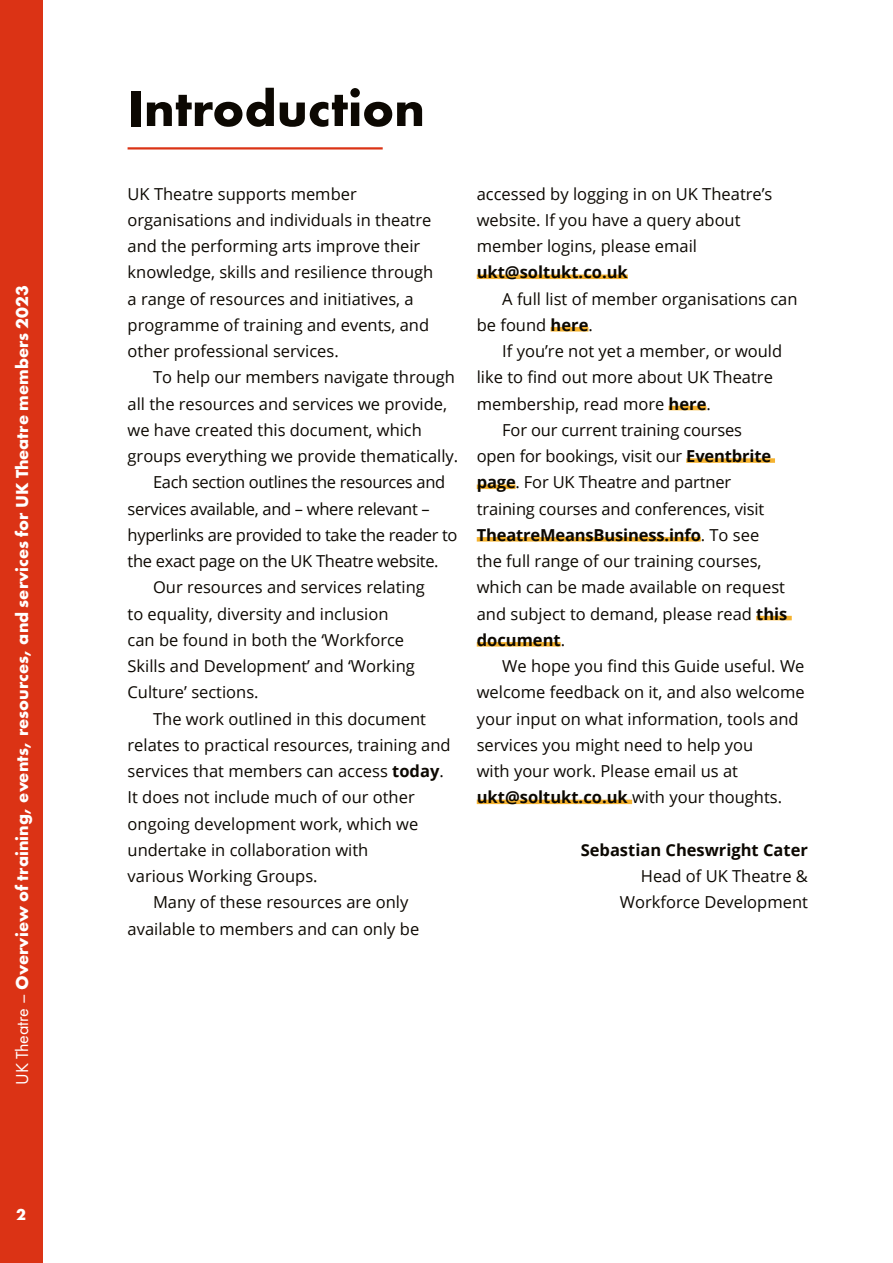
<style>
.page{position:relative;width:893px;height:1263px;background:#fff}
.page>*{position:absolute;margin:0;border:0;box-sizing:border-box;transform-origin:0 0}
.t1{font:700 52.5px "Futura PT";color:#0c0802}
.t2{font:700 18px "Futura PT";color:#fff}
.t3{font:16.5px/26.2px "Open Sans";color:#0c0802}
.t4{font:16.5px "Open Sans";letter-spacing:-.02em;color:#0c0802}
.t5{font:700 16.5px "Open Sans";color:#0c0802}
.t6{font:700 16.5px "Futura PT";color:#fff}
.s1{font-weight:400}
.s2{font-weight:700}
</style>
<div class="page">
<div style="left:0;top:0;width:43px;height:1263px;background:#db3315"></div>
<hr style="left:128px;top:147px;width:255px;height:3px;background:#db3315">
<hr style="left:477px;top:275px;width:151px;height:4px;background:#f5b330">
<div style="left:551px;top:327px;width:37px;height:5px;background:#f5b330"></div>
<hr style="left:669px;top:406px;width:37px;height:4px;background:#f5b330">
<div style="left:686px;top:458px;width:89px;height:5px;background:#f5b330"></div>
<hr style="left:477px;top:485px;width:39px;height:4px;background:#f5b330">
<div style="left:477px;top:537px;width:224px;height:5px;background:#f5b330"></div>
<hr style="left:756px;top:616px;width:36px;height:4px;background:#f5b330">
<div style="left:477px;top:642px;width:84px;height:5px;background:#f5b330"></div>
<hr style="left:477px;top:800px;width:155px;height:4px;background:#f5b330">
<p class="t2" style="left:11px;top:1085px;width:801px;rotate:-90deg"><span class="s1">UK Theatre –</span> Overview of training, events, resources, and services for UK Theatre members 2023</p>
<p class="t6" style="left:16px;top:1204px;width:11px">2</p>
<h1 class="t1" style="left:128px;top:75px;width:299px">Introduction</h1>
<p class="t3" style="left:128px;top:180px;width:307px">UK Theatre supports member organisations and individuals in theatre and the performing arts improve their knowledge, skills and resilience through a range of resources and initiatives, a programme of training and events, and other professional services.</p>
<p class="t3" style="left:153px;top:364px;width:303px">To help our members navigate through</p>
<p class="t3" style="left:128px;top:390px;width:321px">all the resources and services we provide,</p>
<p class="t3" style="left:128px;top:416px;width:296px">we have created this document, which</p>
<p class="t3" style="left:128px;top:442px;width:332px">groups everything we provide thematically.</p>
<p class="t4" style="left:153px;top:471px;width:294px">Each section outlines the resources and</p>
<p class="t4" style="left:128px;top:497px;width:304px">services available, and – where relevant –</p>
<p class="t4" style="left:128px;top:523px;width:331px">hyperlinks are provided to take the reader to</p>
<p class="t4" style="left:128px;top:550px;width:313px">the exact page on the UK Theatre website.</p>
<p class="t3" style="left:153px;top:574px;width:273px">Our resources and services relating</p>
<p class="t3" style="left:128px;top:600px;width:262px">to equality, diversity and inclusion</p>
<p class="t3" style="left:128px;top:626px;width:278px">can be found in both the ‘Workforce</p>
<p class="t3" style="left:128px;top:652px;width:289px">Skills and Development’ and ‘Working</p>
<p class="t3" style="left:128px;top:679px;width:133px">Culture’ sections.</p>
<p class="t3" style="left:153px;top:705px;width:274px">The work outlined in this document</p>
<p class="t3" style="left:128px;top:731px;width:325px">relates to practical resources, training and</p>
<p class="t3" style="left:128px;top:757px;width:318px">services that members can access <span class="s2">today</span>.</p>
<p class="t3" style="left:128px;top:784px;width:289px">It does not include much of our other</p>
<p class="t3" style="left:128px;top:810px;width:292px">ongoing development work, which we</p>
<p class="t3" style="left:128px;top:836px;width:242px">undertake in collaboration with</p>
<p class="t3" style="left:128px;top:863px;width:192px">various Working Groups.</p>
<p class="t3" style="left:153px;top:889px;width:257px">Many of these resources are only</p>
<p class="t3" style="left:128px;top:915px;width:293px">available to members and can only be</p>
<p class="t3" style="left:477px;top:180px;width:297px">accessed by logging in on UK Theatre’s website. If you have a query about member logins, please email</p>
<p class="t5" style="left:477px;top:261px;width:153px">ukt@soltukt.co.uk</p>
<p class="t3" style="left:477px;top:285px;width:322px;text-indent:26px">A full list of member organisations can be found <span class="s2">here</span>.</p>
<p class="t3" style="left:502px;top:337px;width:281px">If you’re not yet a member, or would</p>
<p class="t3" style="left:477px;top:364px;width:298px">like to find out more about UK Theatre</p>
<p class="t3" style="left:477px;top:390px;width:236px">membership, read more <span class="s2">here</span>.</p>
<p class="t3" style="left:502px;top:416px;width:241px">For our current training courses</p>
<p class="t3" style="left:477px;top:442px;width:296px">open for bookings, visit our <span class="s2">Eventbrite</span></p>
<p class="t3" style="left:477px;top:469px;width:256px"><span class="s2">page</span>. For UK Theatre and partner</p>
<p class="t3" style="left:477px;top:495px;width:289px">training courses and conferences, visit</p>
<p class="t5" style="left:477px;top:523px;width:284px">TheatreMeansBusiness.info<span class="s1">. To see</span></p>
<p class="t3" style="left:477px;top:547px;width:286px">the full range of our training courses,</p>
<p class="t3" style="left:477px;top:574px;width:310px">which can be made available on request</p>
<p class="t3" style="left:477px;top:600px;width:312px">and subject to demand, please read <span class="s2">this</span></p>
<p class="t5" style="left:477px;top:628px;width:90px">document<span class="s1">.</span></p>
<p class="t3" style="left:502px;top:652px;width:304px">We hope you find this Guide useful. We</p>
<p class="t3" style="left:477px;top:679px;width:329px">welcome feedback on it, and also welcome</p>
<p class="t3" style="left:477px;top:705px;width:323px">your input on what information, tools and</p>
<p class="t3" style="left:477px;top:731px;width:278px">services you might need to help you</p>
<p class="t3" style="left:477px;top:757px;width:263px">with your work. Please email us at</p>
<p class="t5" style="left:477px;top:786px;width:307px">ukt@soltukt.co.uk <span class="s1">with your thoughts.</span></p>
<p class="t5" style="left:581px;top:838px;width:229px">Sebastian Cheswright Cater</p>
<p class="t3" style="left:620px;top:863px;width:189px;text-align:right">Head of UK Theatre &amp;<br>Workforce Development</p>
</div>
